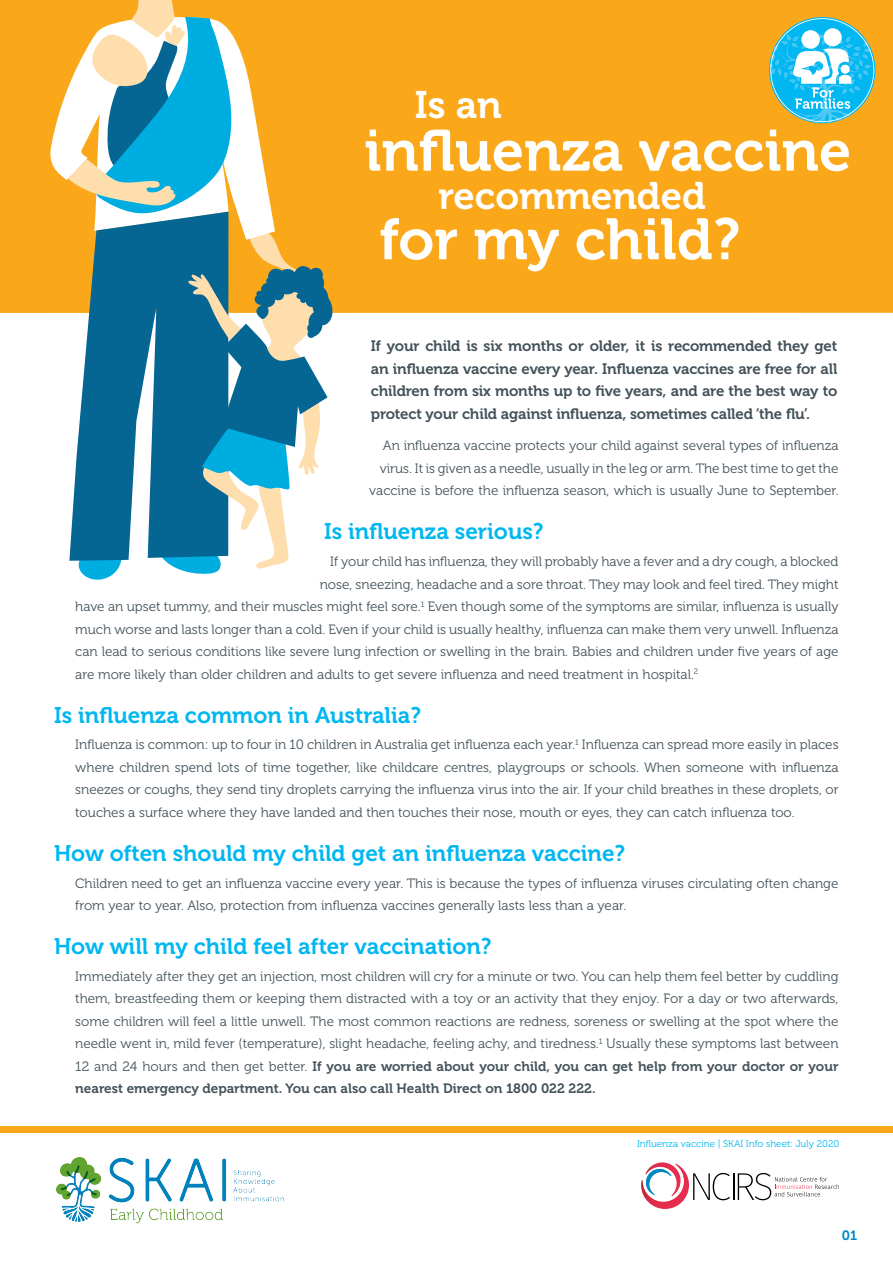
<style>
.page{position:relative;width:893px;height:1263px;background:#fff}
.page>*{position:absolute;margin:0;border:0;box-sizing:border-box;transform-origin:0 0}
.t1{font:57.9px "Museo 700";color:#fff}
.t2{font:38.25px "Museo 700";color:#fff}
.t3{font:22.5px "Museo 700";color:#00b7f1}
.t4{font:15px/22.5px "Museo 700";letter-spacing:-.01em;color:#43525a;text-align:justify}
.t5{font:13.5px/22.5px "Museo 300";color:#43525a;text-align:justify}
.t6{font:13.5px/22.5px "Museo 700";color:#43525a}
.t7{font:13.5px "Museo 700";color:#0089c4}
.t8{font:9.75px "Museo 300";color:#00b7f1}
.s1{font-family:"Museo 300"}
</style>
<div class="page">
<div style="left:0;top:0;width:893px;height:313px;background:#faa81a"></div>
<svg style="left:770px;top:18px;width:104px;height:105px"></svg>
<svg style="left:50px;top:38px;width:224px;height:188px"></svg>
<svg style="left:78px;top:561px;width:43px;height:19px"></svg>
<svg style="left:69px;top:214px;width:159px;height:347px;fill:#056593"></svg>
<svg style="left:155px;top:226px;width:178px;height:348px"></svg>
<svg style="left:68px;top:0;width:166px;height:214px;background:#8fc1ba"></svg>
<div style="left:0;top:1126px;width:893px;height:7px;background:#faa81a"></div>
<svg style="left:641px;top:1162px;width:198px;height:47px"></svg>
<img style="left:56px;top:1158px;width:228px;height:65px">
<h2 class="t2" style="left:415px;top:83px;width:88px">Is an</h2>
<h1 class="t1" style="left:364px;top:118px;width:488px">influenza vaccine</h1>
<h2 class="t2" style="left:438px;top:174px;width:269px">recommended</h2>
<h1 class="t1" style="left:380px;top:207px;width:362px">for my child?</h1>
<p class="t4" style="left:371px;top:335px;width:468px">If your child is six months or older, it is recommended they get an influenza vaccine every year. Influenza vaccines are free for all children from six months up to five years, and are the best way to protect your child against influenza, sometimes called ‘the flu’.</p>
<p class="t5" style="left:369px;top:435px;width:471px;text-align:right">An influenza vaccine protects your child against several types of influenza virus. It is given as a needle, usually in the leg or arm. The best time to get the vaccine is before the influenza season, which is usually June to September.</p>
<h3 class="t3" style="left:324px;top:519px;width:221px">Is influenza serious?</h3>
<p class="t5" style="left:330px;top:550px;width:510px">If your child has influenza, they will probably have a fever and a dry cough, a blocked</p>
<p class="t5" style="left:320px;top:573px;width:520px">nose, sneezing, headache and a sore throat. They may look and feel tired. They might</p>
<p class="t5" style="left:75px;top:595px;width:765px">have an upset tummy, and their muscles might feel sore.<sup>1</sup> Even though some of the symptoms are similar, influenza is usually</p>
<p class="t5" style="left:75px;top:618px;width:765px">much worse and lasts longer than a cold. Even if your child is usually healthy, influenza can make them very unwell. Influenza</p>
<p class="t5" style="left:75px;top:640px;width:765px">can lead to serious conditions like severe lung infection or swelling in the brain. Babies and children under five years of age</p>
<p class="t5" style="left:75px;top:663px;width:625px">are more likely than older children and adults to get severe influenza and need treatment in hospital.<sup>2</sup></p>
<h3 class="t3" style="left:54px;top:702px;width:369px">Is influenza common in Australia?</h3>
<p class="t5" style="left:75px;top:734px;width:765px">Influenza is common: up to four in 10 children in Australia get influenza each year.<sup>1</sup> Influenza can spread more easily in places where children spend lots of time together, like childcare centres, playgroups or schools. When someone with influenza sneezes or coughs, they send tiny droplets carrying the influenza virus into the air. If your child breathes in these droplets, or touches a surface where they have landed and then touches their nose, mouth or eyes, they can catch influenza too.</p>
<h3 class="t3" style="left:54px;top:840px;width:573px">How often should my child get an influenza vaccine?</h3>
<p class="t5" style="left:75px;top:872px;width:765px">Children need to get an influenza vaccine every year. This is because the types of influenza viruses circulating often change from year to year. Also, protection from influenza vaccines generally lasts less than a year.</p>
<h3 class="t3" style="left:54px;top:934px;width:439px">How will my child feel after vaccination?</h3>
<p class="t5" style="left:75px;top:965px;width:765px">Immediately after they get an injection, most children will cry for a minute or two. You can help them feel better by cuddling them, breastfeeding them or keeping them distracted with a toy or an activity that they enjoy. For a day or two afterwards, some children will feel a little unwell. The most common reactions are redness, soreness or swelling at the spot where the needle went in, mild fever (temperature), slight headache, feeling achy, and tiredness.<sup>1</sup> Usually these symptoms last between</p>
<p class="t6" style="left:75px;top:1055px;width:765px"><span class="s1">12 and 24 hours and then get better.</span> If you are worried about your child, you can get help from your doctor or your nearest emergency department. You can also call Health Direct on 1800 022 222.</p>
<p class="t8" style="left:637px;top:1138px;width:204px">Influenza vaccine | SKAI Info sheet: July 2020</p>
<p class="t7" style="left:842px;top:1227px;width:17px">01</p>
</div>
